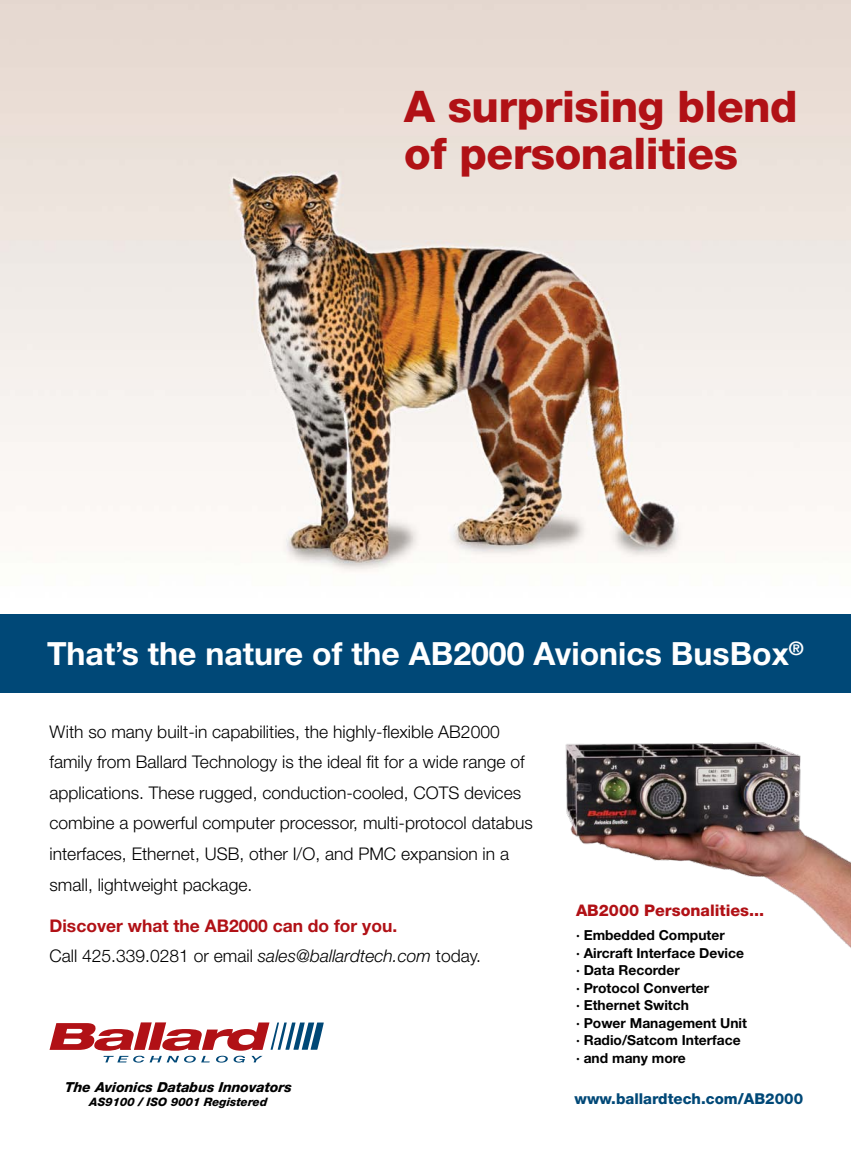
<style>
.page{position:relative;width:851px;height:1161px;background:#fff}
.page>*{position:absolute;margin:0;border:0;box-sizing:border-box;transform-origin:0 0}
.t1{font:800 43.65px/46.5px "Helvetica Neue LT Std";letter-spacing:-.01em;color:#b11116}
.t2{font:700 31.95px "Helvetica Neue LT Std";color:#fff}
.t3{font:300 17.4px/30.6px "Helvetica Neue LT Std";color:#000}
.t4{font:700 17.4px/30.6px "Helvetica Neue LT Std";color:#b11116}
.t5{font:800 16.05px "Helvetica Neue LT Std";color:#b11116}
.t6{font:800 15px "Helvetica Neue LT Std";color:#004877}
.t7{font:700 13.8px/17.4px "Helvetica Neue LT Std";color:#000}
.t8{font:italic 800 13.8px "Helvetica Neue LT Std";color:#000}
.t9{font:italic 800 11.7px "Helvetica Neue LT Std";color:#000}
.s1{font-weight:300;color:#000}
.s2{font-weight:300;font-style:italic;color:#000}
</style>
<div class="page">
<img style="left:0;top:0;width:850px;height:615px">
<svg style="left:50px;top:1022px;width:274px;height:41px"></svg>
<div style="left:0;top:615px;width:850px;height:78px;background:#004877"></div>
<img style="left:565px;top:742px;width:285px;height:205px">
<h1 class="t1" style="left:404px;top:83px;width:395px">A surprising blend of personalities</h1>
<h2 class="t2" style="left:47px;top:634px;width:758px">That’s the nature of the AB2000 Avionics BusBox<sup>®</sup></h2>
<p class="t3" style="left:50px;top:716px;width:484px">With so many built-in capabilities, the highly-flexible AB2000 family from Ballard Technology is the ideal fit for a wide range of applications. These rugged, conduction-cooled, COTS devices combine a powerful computer processor, multi-protocol databus interfaces, Ethernet, USB, other I/O, and PMC expansion in a small, lightweight package.</p>
<p class="t4" style="left:50px;top:910px;width:433px">Discover what the AB2000 can do for you.<br><span class="s1">Call 425.339.0281 or email</span> <span class="s2">sales@ballardtech.com</span> <span class="s1">today.</span></p>
<p class="t5" style="left:576px;top:901px;width:190px">AB2000 Personalities...</p>
<p class="t7" style="left:576px;top:926px;width:172px">· Embedded Computer<br>· Aircraft Interface Device · Data Recorder<br>· Protocol Converter<br>· Ethernet Switch<br>· Power Management Unit · Radio/Satcom Interface · and many more</p>
<p class="t8" style="left:65px;top:1079px;width:228px">The Avionics Databus Innovators</p>
<p class="t9" style="left:89px;top:1095px;width:179px">AS9100 / ISO 9001 Registered</p>
<p class="t6" style="left:574px;top:1090px;width:230px">www.ballardtech.com/AB2000</p>
</div>
